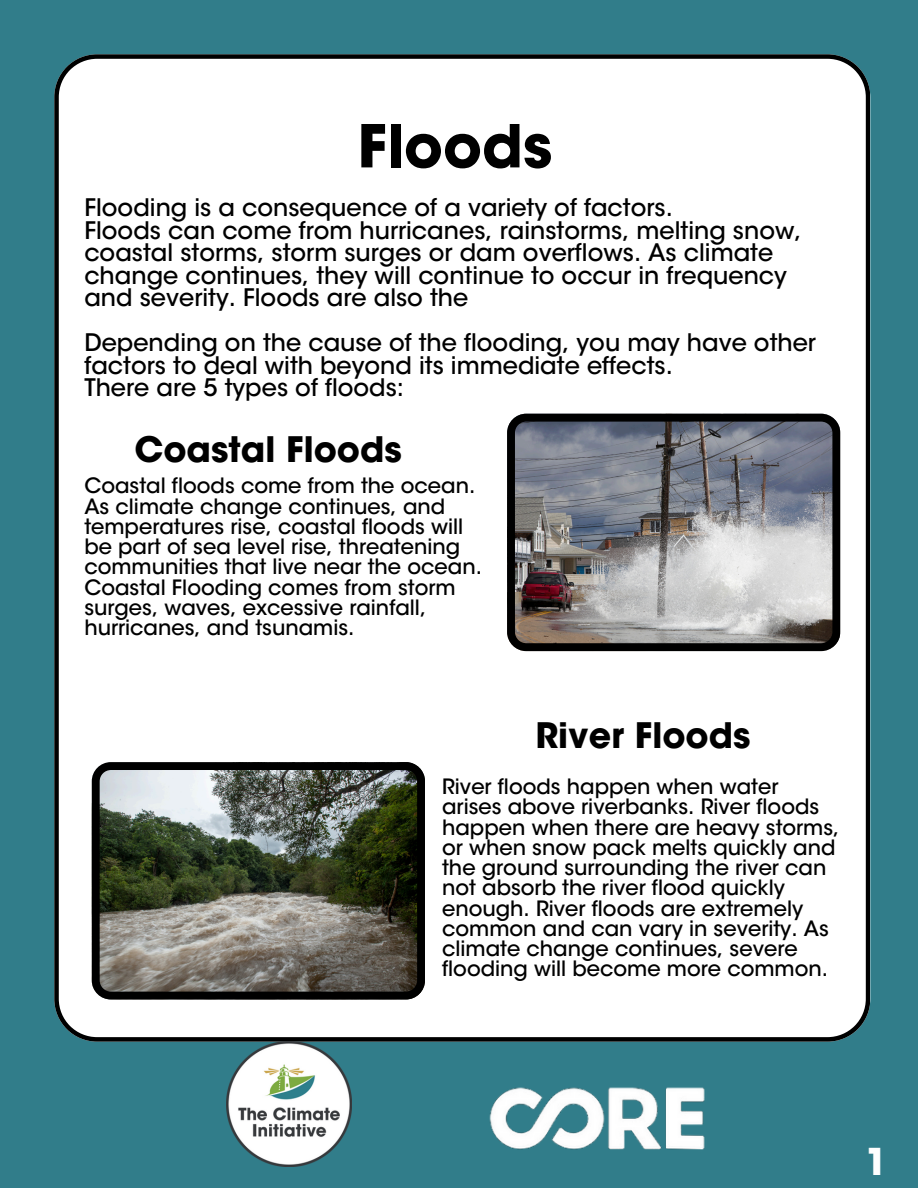
<style>
.page{position:relative;width:918px;height:1188px;background:#317d8a}
.page>*{position:absolute;margin:0;border:0;box-sizing:border-box;transform-origin:0 0}
.t1{font:700 58.65px "ITC Avant Garde Std";color:#000}
.t2{font:700 36.75px "ITC Avant Garde Std";color:#fefefe}
.t3{font:700 34.8px "ITC Avant Garde Std";color:#000}
.t4{font:500 24px/22.5px "ITC Avant Garde Std";color:#000}
.t5{font:500 21px/20.2px "ITC Avant Garde Std";color:#000}
</style>
<div class="page">
<div style="left:54px;top:54px;width:816px;height:988px;background:#fff"></div>
<svg style="left:507px;top:414px;width:333px;height:237px;background:#838488"></svg>
<img style="left:92px;top:762px;width:333px;height:238px">
<img style="left:226px;top:1042px;width:125px;height:125px">
<img style="left:489px;top:1087px;width:216px;height:63px">
<h3 class="t1" style="left:357px;top:124px;width:196px">Floods</h3>
<p class="t4" style="left:84px;top:199px;width:719px">Flooding is a consequence of a variety of factors.<br>Floods can come from hurricanes, rainstorms, melting snow, coastal storms, storm surges or dam overflows. As climate change continues, they will continue to occur in frequency and severity. Floods are also the</p>
<p class="t4" style="left:84px;top:334px;width:733px">Depending on the cause of the flooding, you may have other factors to deal with beyond its immediate effects.<br>There are 5 types of floods:</p>
<p class="t3" style="left:134px;top:437px;width:269px">Coastal Floods</p>
<h2 class="t5" style="left:84px;top:478px;width:399px">Coastal floods come from the ocean.<br>As climate change continues, and temperatures rise, coastal floods will be part of sea level rise, threatening communities that live near the ocean.<br>Coastal Flooding comes from storm surges, waves, excessive rainfall, hurricanes, and tsunamis.</h2>
<p class="t3" style="left:536px;top:722px;width:217px">River Floods</p>
<p class="t5" style="left:442px;top:779px;width:399px">River floods happen when water arises above riverbanks. River floods happen when there are heavy storms, or when snow pack melts quickly and the ground surrounding the river can not absorb the river flood quickly enough. River floods are extremely common and can vary in severity. As climate change continues, severe flooding will become more common.</p>
<h2 class="t2" style="left:865px;top:1148px;width:24px">1</h2>
</div>
